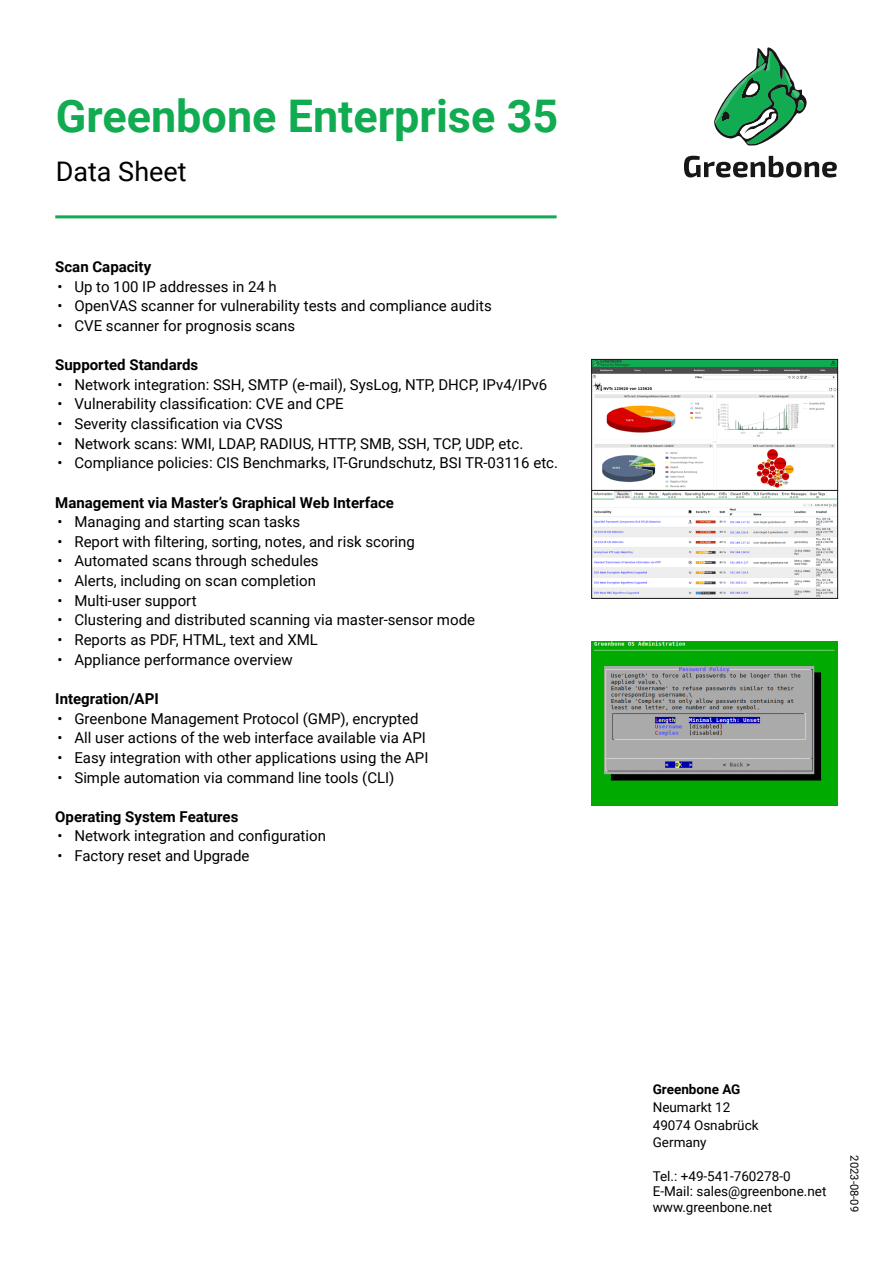
<style>
.page{position:relative;width:893px;height:1263px;background:#fff}
.page>*{position:absolute;margin:0;border:0;box-sizing:border-box;transform-origin:0 0}
.t1{font:700 45px "Roboto";color:#11ab51}
.t2{font:27px "Roboto";color:#000}
.t3{font:15px "Roboto";color:#000}
.t4{font:700 15px "Roboto";color:#000}
.t5{font:13.5px/17.7px "Roboto";color:#000}
.t6{font:700 13.5px "Roboto";color:#000}
.t7{font:11.25px "Roboto";color:#000}
</style>
<div class="page">
<svg style="left:714px;top:47px;width:93px;height:99px"></svg>
<svg style="left:684px;top:156px;width:153px;height:21px"></svg>
<hr style="left:55px;top:215px;width:502px;height:3px;background:#11ab51">
<img style="left:594px;top:361px;width:242px;height:235px">
<div style="left:592px;top:359px;width:246px;height:132px;border:1px solid #171717"></div>
<div style="left:592px;top:490px;width:246px;height:108px;border:1px solid #171717"></div>
<img style="left:592px;top:642px;width:246px;height:164px">
<h1 class="t1" style="left:56px;top:84px;width:504px">Greenbone Enterprise 35</h1>
<h2 class="t2" style="left:56px;top:152px;width:132px">Data Sheet</h2>
<p class="t4" style="left:55px;top:256px;width:97px">Scan Capacity</p>
<p class="t3" style="left:57px;top:276px;width:221px">• Up to 100 IP addresses in 24 h</p>
<p class="t3" style="left:57px;top:295px;width:436px">• OpenVAS scanner for vulnerability tests and compliance audits</p>
<p class="t3" style="left:57px;top:315px;width:239px">• CVE scanner for prognosis scans</p>
<p class="t4" style="left:55px;top:354px;width:144px">Supported Standards</p>
<p class="t3" style="left:57px;top:374px;width:491px">• Network integration: SSH, SMTP (e-mail), SysLog, NTP, DHCP, IPv4/IPv6</p>
<p class="t3" style="left:57px;top:394px;width:288px">• Vulnerability classification: CVE and CPE</p>
<p class="t3" style="left:57px;top:413px;width:227px">• Severity classification via CVSS</p>
<p class="t3" style="left:57px;top:433px;width:467px">• Network scans: WMI, LDAP, RADIUS, HTTP, SMB, SSH, TCP, UDP, etc.</p>
<p class="t3" style="left:57px;top:452px;width:502px">• Compliance policies: CIS Benchmarks, IT-Grundschutz, BSI TR-03116 etc.</p>
<p class="t4" style="left:55px;top:492px;width:340px">Management via Master’s Graphical Web Interface</p>
<p class="t3" style="left:57px;top:511px;width:244px">• Managing and starting scan tasks</p>
<p class="t3" style="left:57px;top:531px;width:359px">• Report with filtering, sorting, notes, and risk scoring</p>
<p class="t3" style="left:57px;top:551px;width:263px">• Automated scans through schedules</p>
<p class="t3" style="left:57px;top:570px;width:260px">• Alerts, including on scan completion</p>
<p class="t3" style="left:57px;top:590px;width:141px">• Multi-user support</p>
<p class="t3" style="left:57px;top:609px;width:419px">• Clustering and distributed scanning via master-sensor mode</p>
<p class="t3" style="left:57px;top:629px;width:262px">• Reports as PDF, HTML, text and XML</p>
<p class="t3" style="left:57px;top:649px;width:237px">• Appliance performance overview</p>
<p class="t4" style="left:55px;top:688px;width:105px">Integration/API</p>
<p class="t3" style="left:57px;top:708px;width:363px">• Greenbone Management Protocol (GMP), encrypted</p>
<p class="t3" style="left:57px;top:727px;width:370px">• All user actions of the web interface available via API</p>
<p class="t3" style="left:57px;top:747px;width:373px">• Easy integration with other applications using the API</p>
<p class="t3" style="left:57px;top:767px;width:339px">• Simple automation via command line tools (CLI)</p>
<p class="t4" style="left:55px;top:806px;width:185px">Operating System Features</p>
<p class="t3" style="left:57px;top:825px;width:270px">• Network integration and configuration</p>
<p class="t3" style="left:57px;top:845px;width:194px">• Factory reset and Upgrade</p>
<p class="t6" style="left:653px;top:1080px;width:89px">Greenbone AG</p>
<p class="t5" style="left:653px;top:1098px;width:107px">Neumarkt 12<br>49074 Osnabrück<br>Germany</p>
<p class="t5" style="left:653px;top:1167px;width:175px;line-height:15.8px">Tel.: +49-541-760278-0<br>E-Mail: sales@greenbone.net www.greenbone.net</p>
<p class="t7" style="left:862px;top:1155px;width:58px;rotate:90deg">2023-08-09</p>
</div>
